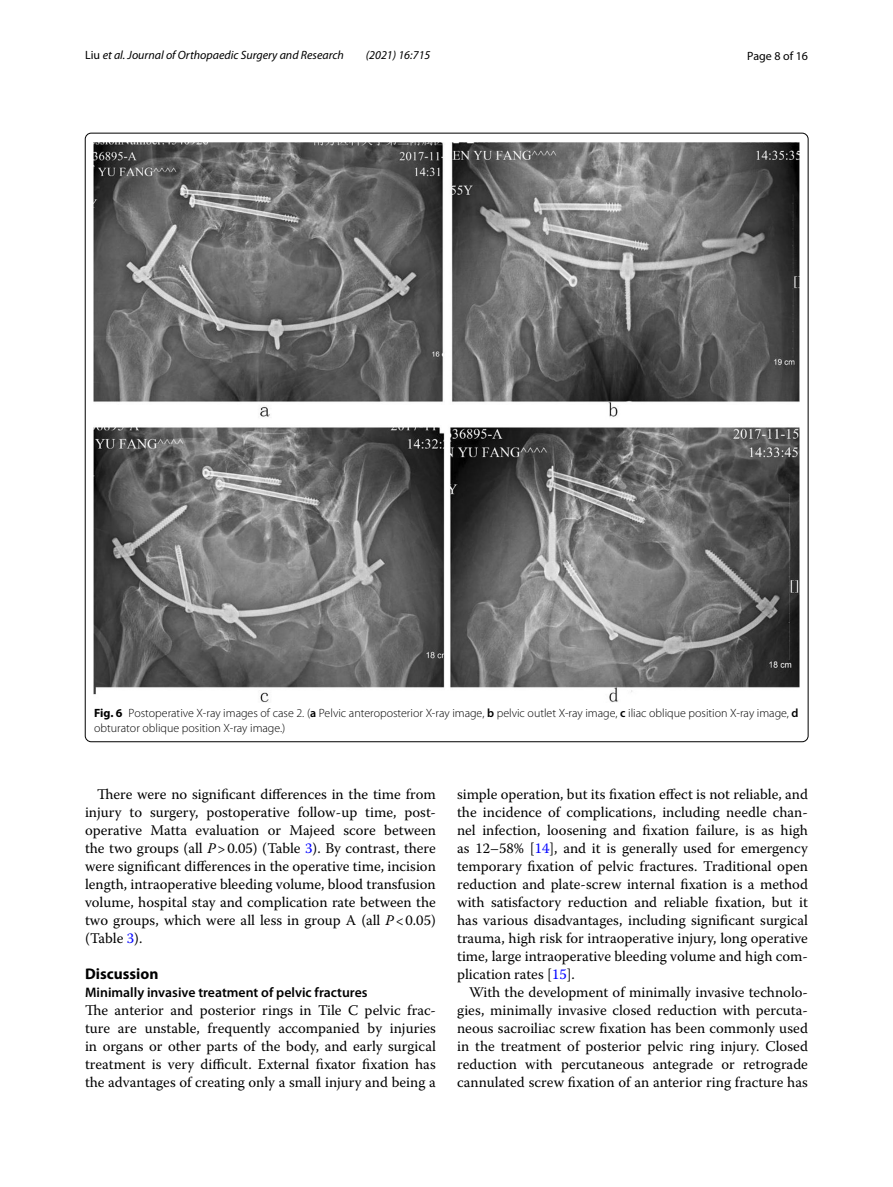
<style>
.page{position:relative;width:893px;height:1187px;background:#fff}
.page>*{position:absolute;margin:0;border:0;box-sizing:border-box;transform-origin:0 0}
.t1{font:700 15.45px "Myriad Pro";color:#000}
.t2{font:14.7px/18px "Warnock Pro";color:#000;text-align:justify}
.t3{font:600 13.8px "Myriad Pro";color:#000}
.t4{font:300 12px/15px "Myriad Pro";color:#000}
.t5{font:italic 12px "Myriad Pro";color:#000}
.t6{font:12px "Myriad Pro";color:#000}
.s1{font-style:normal}
.s2{font-weight:700}
.s3{font-weight:600}
.s4{font-style:italic}
.s5{color:#00f}
</style>
<div class="page">
<img style="left:94px;top:142px;width:706px;height:560px">
<p class="t5" style="left:85px;top:48px;width:260px"><span class="s1">Liu</span> et al. Journal of Orthopaedic Surgery and Research</p>
<p class="t5" style="left:366px;top:48px;width:66px">(2021) 16:715</p>
<p class="t6" style="left:747px;top:48px;width:62px">Page 8 of 16</p>
<p class="t4" style="left:94px;top:706px;width:706px"><span class="s2">Fig. 6</span> Postoperative X-ray images of case 2. (<span class="s3">a</span> Pelvic anteroposterior X-ray image, <span class="s3">b</span> pelvic outlet X-ray image, <span class="s3">c</span> iliac oblique position X-ray image, <span class="s3">d </span>obturator oblique position X-ray image.)</p>
<p class="t2" style="left:85px;top:785px;width:352px;text-indent:12px">There were no significant differences in the time from injury to surgery, postoperative follow-up time, post&shy;operative Matta evaluation or Majeed score between the two groups (all <span class="s4">P</span>&gt;0.05) (Table <span class="s5">3</span>). By contrast, there were significant differences in the operative time, incision length, intraoperative bleeding volume, blood transfusion volume, hospital stay and complication rate between the two groups, which were all less in group A (all <span class="s4">P</span>&lt;0.05) (Table <span class="s5">3</span>).</p>
<p class="t1" style="left:85px;top:964px;width:75px">Discussion</p>
<p class="t3" style="left:85px;top:983px;width:284px">Minimally invasive treatment of pelvic fractures</p>
<p class="t2" style="left:85px;top:1001px;width:352px">The anterior and posterior rings in Tile C pelvic frac&shy;ture are unstable, frequently accompanied by injuries in organs or other parts of the body, and early surgical treatment is very difficult. External fixator fixation has the advantages of creating only a small injury and being a</p>
<p class="t2" style="left:457px;top:785px;width:352px">simple operation, but its fixation effect is not reliable, and the incidence of complications, including needle chan&shy;nel infection, loosening and fixation failure, is as high as 12–58% [<span class="s5">14</span>], and it is generally used for emergency temporary fixation of pelvic fractures. Traditional open reduction and plate-screw internal fixation is a method with satisfactory reduction and reliable fixation, but it has various disadvantages, including significant surgical trauma, high risk for intraoperative injury, long operative time, large intraoperative bleeding volume and high com&shy;plication rates [<span class="s5">15</span>].</p>
<p class="t2" style="left:457px;top:983px;width:352px;text-indent:12px">With the development of minimally invasive technolo&shy;gies, minimally invasive closed reduction with percuta&shy;neous sacroiliac screw fixation has been commonly used in the treatment of posterior pelvic ring injury. Closed reduction with percutaneous antegrade or retrograde cannulated screw fixation of an anterior ring fracture has</p>
</div>
